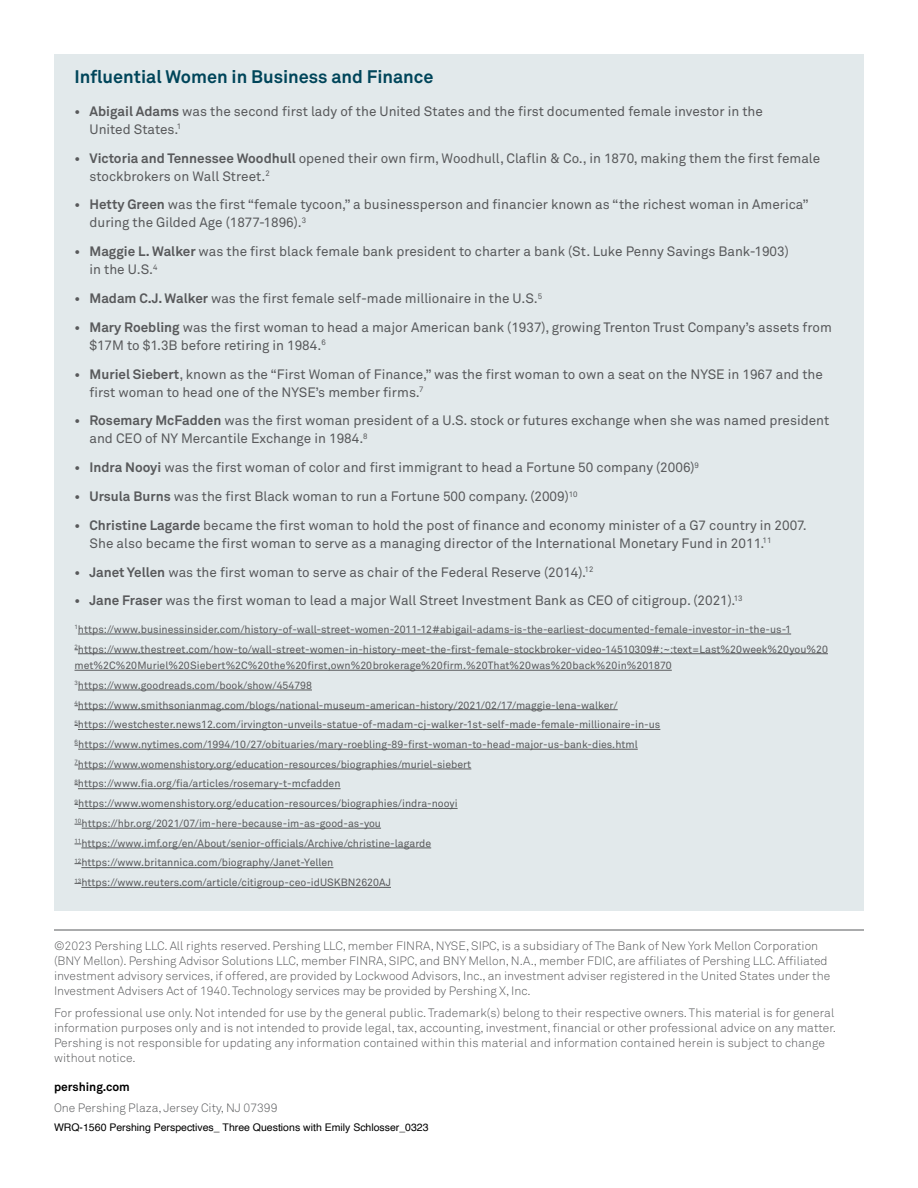
<style>
.page{position:relative;width:918px;height:1188px;background:#fff}
.page>*{position:absolute;margin:0;border:0;box-sizing:border-box;transform-origin:0 0}
.t1{font:700 18px "Akkurat Pro";color:#00455a}
.t2{font:13.5px/18px "Akkurat Pro";color:#58595b}
.t3{font:12px/15px "Akkurat Light Pro";color:#58595b}
.t4{font:700 12px "Akkurat Pro";color:#000}
.t5{font:10.5px/19.8px "Akkurat Pro";color:#58595b}
.t6{font:10.5px "Helvetica";color:#000}
.s1{font-weight:700}
</style>
<div class="page">
<div style="left:54px;top:54px;width:810px;height:856px;background:#e2e9eb"></div>
<hr style="left:54px;top:930px;width:810px;height:1px;background:#58595b">
<hr style="left:78px;top:634px;width:713px;height:1px;background:#58595b">
<hr style="left:78px;top:653px;width:750px;height:1px;background:#58595b">
<hr style="left:75px;top:670px;width:597px;height:1px;background:#58595b">
<hr style="left:78px;top:690px;width:234px;height:1px;background:#58595b">
<hr style="left:78px;top:709px;width:540px;height:1px;background:#58595b">
<hr style="left:78px;top:729px;width:582px;height:1px;background:#58595b">
<hr style="left:78px;top:749px;width:560px;height:1px;background:#58595b">
<hr style="left:78px;top:769px;width:393px;height:1px;background:#58595b">
<hr style="left:78px;top:788px;width:263px;height:1px;background:#58595b">
<hr style="left:78px;top:808px;width:380px;height:1px;background:#58595b">
<hr style="left:82px;top:828px;width:299px;height:1px;background:#58595b">
<hr style="left:81px;top:848px;width:350px;height:1px;background:#58595b">
<hr style="left:81px;top:867px;width:252px;height:1px;background:#58595b">
<hr style="left:81px;top:887px;width:310px;height:1px;background:#58595b">
<h1 class="t1" style="left:75px;top:65px;width:360px">Influential Women in Business and Finance</h1>
<p class="t2" style="left:90px;top:103px;width:675px;text-indent:-15px"><span class="s1">• Abigail Adams</span> was the second first lady of the United States and the first documented female investor in the<br>United States.<sup>1</sup></p>
<p class="t2" style="left:90px;top:149px;width:732px;text-indent:-15px"><span class="s1">• Victoria and Tennessee Woodhull</span> opened their own firm, Woodhull, Claflin &amp; Co., in 1870, making them the first female stockbrokers on Wall Street.<sup>2</sup></p>
<p class="t2" style="left:90px;top:196px;width:721px;text-indent:-15px"><span class="s1">• Hetty Green</span> was the first “female tycoon,” a businessperson and financier known as “the richest woman in America” during the Gilded Age (1877-1896).<sup>3</sup></p>
<p class="t2" style="left:90px;top:243px;width:701px;text-indent:-15px"><span class="s1">• Maggie L. Walker</span> was the first black female bank president to charter a bank (St. Luke Penny Savings Bank-1903) in the U.S.<sup>4</sup></p>
<p class="t2" style="left:75px;top:290px;width:469px"><span class="s1">• Madam C.J. Walker</span> was the first female self-made millionaire in the U.S.<sup>5</sup></p>
<p class="t2" style="left:90px;top:319px;width:744px;text-indent:-15px"><span class="s1">• Mary Roebling</span> was the first woman to head a major American bank (1937), growing Trenton Trust Company’s assets from $17M to $1.3B before retiring in 1984.<sup>6</sup></p>
<p class="t2" style="left:90px;top:365px;width:735px;text-indent:-15px"><span class="s1">• Muriel Siebert</span>, known as the “First Woman of Finance,” was the first woman to own a seat on the NYSE in 1967 and the first woman to head one of the NYSE’s member firms.<sup>7</sup></p>
<p class="t2" style="left:90px;top:412px;width:741px;text-indent:-15px"><span class="s1">• Rosemary McFadden</span> was the first woman president of a U.S. stock or futures exchange when she was named president and CEO of NY Mercantile Exchange in 1984.<sup>8</sup></p>
<p class="t2" style="left:75px;top:459px;width:626px"><span class="s1">• Indra Nooyi</span> was the first woman of color and first immigrant to head a Fortune 50 company (2006)<sup>9</sup></p>
<p class="t2" style="left:75px;top:488px;width:505px"><span class="s1">• Ursula Burns</span> was the first Black woman to run a Fortune 500 company. (2009)<sup>10</sup></p>
<p class="t2" style="left:90px;top:517px;width:719px;text-indent:-15px"><span class="s1">• Christine Lagarde</span> became the first woman to hold the post of finance and economy minister of a G7 country in 2007.<br>She also became the first woman to serve as a managing director of the International Monetary Fund in 2011.<sup>11</sup></p>
<p class="t2" style="left:75px;top:563px;width:520px"><span class="s1">• Janet Yellen</span> was the first woman to serve as chair of the Federal Reserve (2014).<sup>12</sup></p>
<p class="t2" style="left:75px;top:592px;width:670px"><span class="s1">• Jane Fraser</span> was the first woman to lead a major Wall Street Investment Bank as CEO of citigroup. (2021).<sup>13</sup></p>
<p class="t5" style="left:75px;top:620px;width:755px"><sup>1</sup>https://www.businessinsider.com/history-of-wall-street-women-2011-12#abigail-adams-is-the-earliest-documented-female-investor-in-the-us-1<br><sup>2</sup>https://www.thestreet.com/how-to/wall-street-women-in-history-meet-the-first-female-stockbroker-video-14510309#:~:text=Last%20week%20you%20</p>
<p class="t5" style="left:75px;top:656px;width:599px">met%2C%20Muriel%20Siebert%2C%20the%20first,own%20brokerage%20firm.%20That%20was%20back%20in%201870<br><sup>3</sup>https://www.goodreads.com/book/show/454798<br><sup>4</sup>https://www.smithsonianmag.com/blogs/national-museum-american-history/2021/02/17/maggie-lena-walker/ <sup>5</sup>https://westchester.news12.com/irvington-unveils-statue-of-madam-cj-walker-1st-self-made-female-millionaire-in-us <sup>6</sup>https://www.nytimes.com/1994/10/27/obituaries/mary-roebling-89-first-woman-to-head-major-us-bank-dies.html <sup>7</sup>https://www.womenshistory.org/education-resources/biographies/muriel-siebert <sup>8</sup>https://www.fia.org/fia/articles/rosemary-t-mcfadden <sup>9</sup>https://www.womenshistory.org/education-resources/biographies/indra-nooyi <sup>10</sup>https://hbr.org/2021/07/im-here-because-im-as-good-as-you <sup>11</sup>https://www.imf.org/en/About/senior-officials/Archive/christine-lagarde <sup>12</sup>https://www.britannica.com/biography/Janet-Yellen<br><sup>13</sup>https://www.reuters.com/article/citigroup-ceo-idUSKBN2620AJ</p>
<p class="t3" style="left:54px;top:939px;width:778px">©2023 Pershing LLC. All rights reserved. Pershing LLC, member FINRA, NYSE, SIPC, is a subsidiary of The Bank of New York Mellon Corporation (BNY Mellon). Pershing Advisor Solutions LLC, member FINRA, SIPC, and BNY Mellon, N.A., member FDIC, are affiliates of Pershing LLC. Affiliated investment advisory services, if offered, are provided by Lockwood Advisors, Inc., an investment adviser registered in the United States under the Investment Advisers Act of 1940. Technology services may be provided by Pershing X, Inc.</p>
<p class="t3" style="left:54px;top:1006px;width:784px">For professional use only. Not intended for use by the general public. Trademark(s) belong to their respective owners. This material is for general information purposes only and is not intended to provide legal, tax, accounting, investment, financial or other professional advice on any matter.<br>Pershing is not responsible for updating any information contained within this material and information contained herein is subject to change without notice.</p>
<p class="t4" style="left:54px;top:1079px;width:77px">pershing.com</p>
<p class="t3" style="left:54px;top:1101px;width:225px">One Pershing Plaza, Jersey City, NJ 07399</p>
<p class="t6" style="left:54px;top:1119px;width:376px">WRQ-1560 Pershing Perspectives_ Three Questions with Emily Schlosser_0323</p>
</div>
